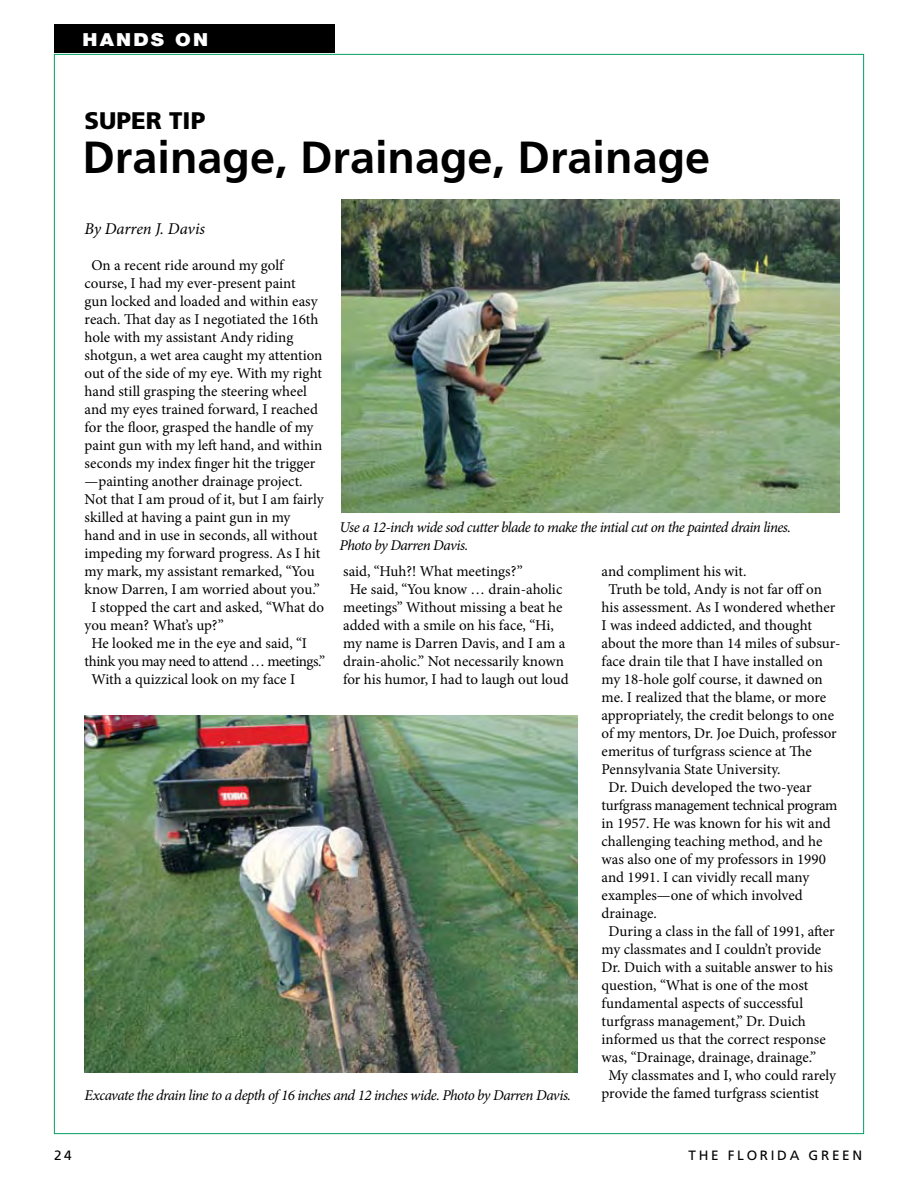
<style>
.page{position:relative;width:918px;height:1188px;background:#fff}
.page>*{position:absolute;margin:0;border:0;box-sizing:border-box;transform-origin:0 0}
.t1{font:700 45px "Frutiger";color:#000}
.t2{font:900 24px "Frutiger";color:#000}
.t3{font:900 18px "Helvetica Neue";letter-spacing:.11em;color:#fff;scale:1.1 1}
.t4{font:italic 16.5px "Minion Pro";color:#000}
.t5{font:15px "Minion Pro";letter-spacing:-.005em;color:#000}
.t6{font:italic 15px/18px "Minion Pro";letter-spacing:-.04em;color:#000}
.t7{font:15px "Minion Pro";letter-spacing:-.035em;color:#000}
.t8{font:13.5px "Frutiger";letter-spacing:.2em;color:#000}
</style>
<div class="page">
<div style="left:54px;top:25px;width:281px;height:28px;background:#000"></div>
<img style="left:341px;top:199px;width:498px;height:314px">
<img style="left:85px;top:716px;width:493px;height:357px">
<p class="t3" style="left:82px;top:29px;width:116px">HANDS ON</p>
<h2 class="t2" style="left:85px;top:107px;width:122px">SUPER TIP</h2>
<h1 class="t1" style="left:82px;top:131px;width:629px">Drainage, Drainage, Drainage</h1>
<p class="t4" style="left:85px;top:217px;width:122px">By Darren J. Davis</p>
<p class="t5" style="left:91px;top:255px;width:194px">On a recent ride around my golf</p>
<p class="t5" style="left:85px;top:273px;width:213px">course, I had my ever-present paint</p>
<p class="t5" style="left:85px;top:291px;width:235px">gun locked and loaded and within easy</p>
<p class="t5" style="left:85px;top:309px;width:236px">reach. That day as I negotiated the 16th</p>
<p class="t5" style="left:85px;top:327px;width:210px">hole with my assistant Andy riding</p>
<p class="t5" style="left:85px;top:345px;width:239px">shotgun, a wet area caught my attention</p>
<p class="t5" style="left:85px;top:363px;width:239px">out of the side of my eye. With my right</p>
<p class="t5" style="left:85px;top:381px;width:224px">hand still grasping the steering wheel</p>
<p class="t5" style="left:85px;top:399px;width:235px">and my eyes trained forward, I reached</p>
<p class="t5" style="left:85px;top:417px;width:230px">for the floor, grasped the handle of my</p>
<p class="t5" style="left:85px;top:435px;width:239px">paint gun with my left hand, and within</p>
<p class="t5" style="left:85px;top:453px;width:232px">seconds my index finger hit the trigger</p>
<p class="t5" style="left:85px;top:471px;width:220px">—painting another drainage project.</p>
<p class="t5" style="left:85px;top:489px;width:241px">Not that I am proud of it, but I am fairly</p>
<p class="t5" style="left:85px;top:507px;width:207px">skilled at having a paint gun in my</p>
<p class="t5" style="left:85px;top:525px;width:234px">hand and in use in seconds, all without</p>
<p class="t5" style="left:85px;top:543px;width:237px">impeding my forward progress. As I hit</p>
<p class="t5" style="left:85px;top:561px;width:232px">my mark, my assistant remarked, “You</p>
<p class="t5" style="left:85px;top:579px;width:237px">know Darren, I am worried about you.”</p>
<p class="t5" style="left:91px;top:597px;width:234px">I stopped the cart and asked, “What do</p>
<p class="t5" style="left:85px;top:615px;width:141px">you mean? What’s up?”</p>
<p class="t5" style="left:91px;top:633px;width:217px">He looked me in the eye and said, “I</p>
<p class="t7" style="left:85px;top:651px;width:242px">think you may need to attend … meetings.”</p>
<p class="t5" style="left:91px;top:669px;width:205px">With a quizzical look on my face I</p>
<p class="t6" style="left:340px;top:519px;width:453px">Use a 12-inch wide sod cutter blade to make the intial cut on the painted drain lines.<br>Photo by Darren Davis.</p>
<p class="t5" style="left:343px;top:561px;width:181px">said, “Huh?! What meetings?”</p>
<p class="t5" style="left:350px;top:579px;width:214px">He said, “You know … drain-aholic</p>
<p class="t5" style="left:343px;top:597px;width:221px">meetings” Without missing a beat he</p>
<p class="t5" style="left:343px;top:615px;width:212px">added with a smile on his face, “Hi,</p>
<p class="t5" style="left:343px;top:633px;width:224px">my name is Darren Davis, and I am a</p>
<p class="t5" style="left:343px;top:651px;width:222px">drain-aholic.” Not necessarily known</p>
<p class="t5" style="left:343px;top:669px;width:227px">for his humor, I had to laugh out loud</p>
<p class="t5" style="left:602px;top:561px;width:146px">and compliment his wit.</p>
<p class="t5" style="left:608px;top:579px;width:215px">Truth be told, Andy is not far off on</p>
<p class="t5" style="left:602px;top:597px;width:235px">his assessment. As I wondered whether</p>
<p class="t5" style="left:602px;top:615px;width:212px">I was indeed addicted, and thought</p>
<p class="t5" style="left:602px;top:633px;width:240px">about the more than 14 miles of subsur-</p>
<p class="t5" style="left:602px;top:651px;width:223px">face drain tile that I have installed on</p>
<p class="t5" style="left:602px;top:669px;width:223px">my 18-hole golf course, it dawned on</p>
<p class="t5" style="left:602px;top:687px;width:226px">me. I realized that the blame, or more</p>
<p class="t5" style="left:602px;top:705px;width:234px">appropriately, the credit belongs to one</p>
<p class="t5" style="left:602px;top:723px;width:237px">of my mentors, Dr. Joe Duich, professor</p>
<p class="t5" style="left:602px;top:741px;width:212px">emeritus of turfgrass science at The</p>
<p class="t5" style="left:602px;top:759px;width:180px">Pennsylvania State University.</p>
<p class="t5" style="left:608px;top:777px;width:205px">Dr. Duich developed the two-year</p>
<p class="t5" style="left:602px;top:795px;width:237px">turfgrass management technical program</p>
<p class="t5" style="left:602px;top:813px;width:231px">in 1957. He was known for his wit and</p>
<p class="t5" style="left:602px;top:831px;width:222px">challenging teaching method, and he</p>
<p class="t5" style="left:602px;top:849px;width:226px">was also one of my professors in 1990</p>
<p class="t5" style="left:602px;top:867px;width:209px">and 1991. I can vividly recall many</p>
<p class="t5" style="left:602px;top:885px;width:203px">examples—one of which involved</p>
<p class="t5" style="left:602px;top:903px;width:57px">drainage.</p>
<p class="t5" style="left:608px;top:921px;width:228px">During a class in the fall of 1991, after</p>
<p class="t5" style="left:602px;top:939px;width:221px">my classmates and I couldn’t provide</p>
<p class="t5" style="left:602px;top:957px;width:233px">Dr. Duich with a suitable answer to his</p>
<p class="t5" style="left:602px;top:975px;width:208px">question, “What is one of the most</p>
<p class="t5" style="left:602px;top:993px;width:203px">fundamental aspects of successful</p>
<p class="t5" style="left:602px;top:1011px;width:206px">turfgrass management,” Dr. Duich</p>
<p class="t5" style="left:602px;top:1029px;width:226px">informed us that the correct response</p>
<p class="t5" style="left:602px;top:1047px;width:216px">was, “Drainage, drainage, drainage.”</p>
<p class="t5" style="left:608px;top:1065px;width:229px">My classmates and I, who could rarely</p>
<p class="t5" style="left:602px;top:1083px;width:219px">provide the famed turfgrass scientist</p>
<p class="t6" style="left:85px;top:1086px;width:488px">Excavate the drain line to a depth of 16 inches and 12 inches wide. Photo by Darren Davis.</p>
<p class="t8" style="left:54px;top:1147px;width:19px">24</p>
<p class="t8" style="left:688px;top:1147px;width:175px">THE FLORIDA GREEN</p>
</div>
